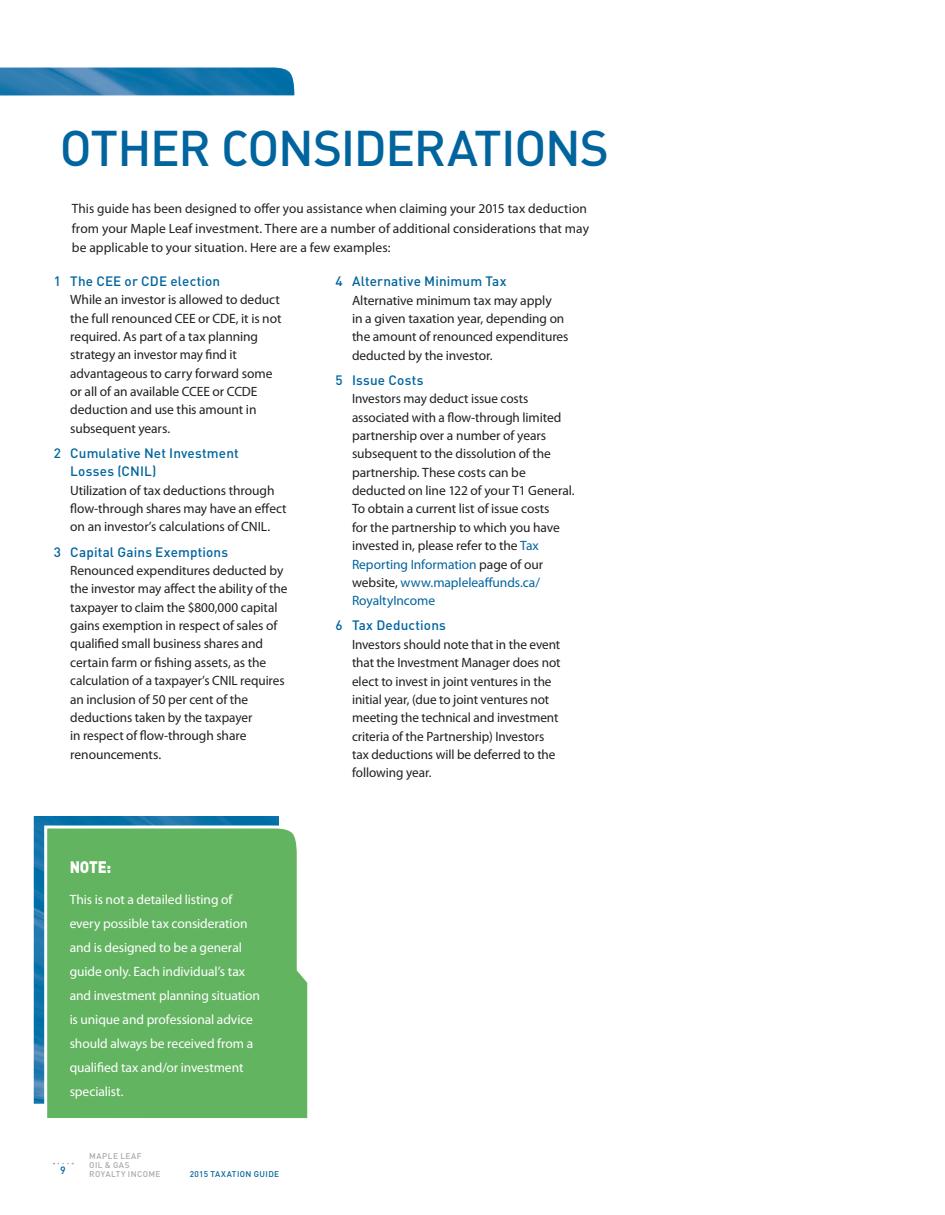
<style>
.page{position:relative;width:945px;height:1215px;background:#fff}
.page>*{position:absolute;margin:0;border:0;box-sizing:border-box;transform-origin:0 0}
.Header_-_Main_-_RIGH{font:500 49.5px "DIN Alternate";letter-spacing:-.025em;color:#00649e}
.Header_-_Inset_Box_W{font:900 16.5px "DIN";color:#fff;scale:.9 1}
.Body_-_LIST_-_Meta_P{font:13.5px/18.3px "Myriad Pro";letter-spacing:-.005em;color:#231f20}
.Body_-_CALLOUT_TEXT{font:13.5px/24px "Myriad Pro";letter-spacing:-.005em;color:#fff}
.Body_-_Myriad{font:13.5px/19.5px "Myriad Pro";letter-spacing:.005em;color:#231f20}
.t1{font:500 10.5px "DIN";color:#00649e}
.t2{font:500 8.25px/9px "DIN";letter-spacing:.05em;color:#a8a9ad}
.t3{font:500 8.25px "DIN";letter-spacing:.05em;color:#00649e}
.s1{font-family:"DIN";font-weight:500;color:#00649e}
.s2{color:#00649e}
</style>
<div class="page">
<img style="left:0;top:68px;width:294px;height:27px">
<img style="left:34px;top:816px;width:245px;height:288px">
<div style="left:43px;top:824px;width:265px;height:295px;background:#63b461"></div>
<p class="Header_-_Main_-_RIGH" style="left:60px;top:117px;width:551px">OTHER CONSIDERATIONS</p>
<p class="Body_-_Myriad" style="left:72px;top:199px;width:519px">This guide has been designed to offer you assistance when claiming your 2015 tax deduction from your Maple Leaf investment. There are a number of additional considerations that may be applicable to your situation. Here are a few examples:</p>
<p class="Body_-_LIST_-_Meta_P" style="left:352px;top:272px;width:218px;text-indent:-16px"><span class="s1">4 Alternative Minimum Tax<br></span>Alternative minimum tax may apply<br>in a given taxation year, depending on the amount of renounced expenditures deducted by the investor.</p>
<p class="Body_-_LIST_-_Meta_P" style="left:352px;top:371px;width:224px;text-indent:-16px"><span class="s1">5 Issue Costs<br></span>Investors may deduct issue costs associated with a flow-through limited partnership over a number of years subsequent to the dissolution of the partnership. These costs can be deducted on line 122 of your T1 General.<br>To obtain a current list of issue costs<br>for the partnership to which you have invested in, please refer to the <span class="s2">Tax<br>Reporting Information</span> page of our website, <span class="s2">www.mapleleaffunds.ca/<br>RoyaltyIncome</span></p>
<p class="Body_-_LIST_-_Meta_P" style="left:352px;top:617px;width:210px;text-indent:-16px"><span class="s1">6 Tax Deductions<br></span>Investors should note that in the event that the Investment Manager does not elect to invest in joint ventures in the initial year, (due to joint ventures not meeting the technical and investment criteria of the Partnership) Investors tax deductions will be deferred to the following year.</p>
<p class="Body_-_LIST_-_Meta_P" style="left:70px;top:272px;width:213px;text-indent:-16px"><span class="s1">1 The CEE or CDE election<br></span>While an investor is allowed to deduct the full renounced CEE or CDE, it is not required. As part of a tax planning strategy an investor may find it advantageous to carry forward some or all of an available CCEE or CCDE deduction and use this amount in subsequent years.</p>
<p class="Body_-_LIST_-_Meta_P" style="left:70px;top:444px;width:218px;text-indent:-16px"><span class="s1">2 Cumulative Net Investment<br>Losses (CNIL)<br></span>Utilization of tax deductions through flow-through shares may have an effect on an investor’s calculations of CNIL.</p>
<p class="Body_-_LIST_-_Meta_P" style="left:70px;top:543px;width:219px;text-indent:-16px"><span class="s1">3 Capital Gains Exemptions </span>Renounced expenditures deducted by the investor may affect the ability of the taxpayer to claim the $800,000 capital gains exemption in respect of sales of qualified small business shares and certain farm or fishing assets, as the calculation of a taxpayer’s CNIL requires an inclusion of 50 per cent of the deductions taken by the taxpayer<br>in respect of flow-through share renouncements.</p>
<p class="Header_-_Inset_Box_W" style="left:70px;top:856px;width:48px">NOTE:</p>
<p class="Body_-_CALLOUT_TEXT" style="left:70px;top:887px;width:192px">This is not a detailed listing of every possible tax consideration and is designed to be a general guide only. Each individual’s tax and investment planning situation is unique and professional advice should always be received from a qualified tax and/or investment specialist.</p>
<p class="t2" style="left:89px;top:1151px;width:54px">MAPLE LEAF<br>OIL &amp; GAS</p>
<p class="t1" style="left:60px;top:1164px;width:7px">9</p>
<p class="t2" style="left:89px;top:1169px;width:73px">ROYALTY INCOME</p>
<p class="t3" style="left:190px;top:1169px;width:91px">2015 TAXATION GUIDE</p>
</div>
